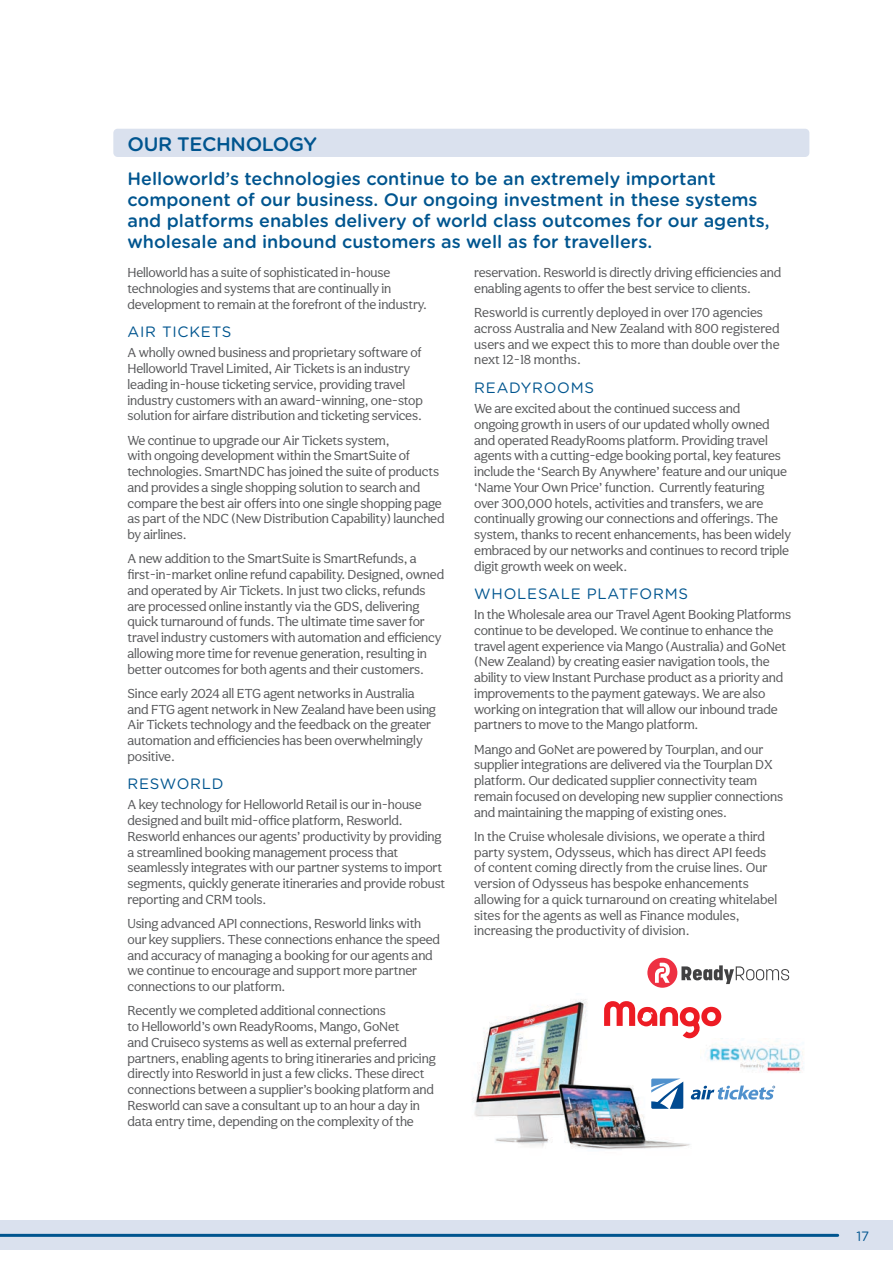
<style>
.page{position:relative;width:893px;height:1263px;background:#fff}
.page>*{position:absolute;margin:0;border:0;box-sizing:border-box;transform-origin:0 0}
.Quote_Large{font:500 19.5px "Gotham Rounded";letter-spacing:-.02em;color:#00558f}
.Quote_Large-2{font:500 18px/21px "Gotham Rounded";color:#00558f}
.Subhead_Small_Blue{font:15px "Gotham Rounded";letter-spacing:.05em;color:#00558f}
.Main_Body{font:13.5px/15.8px "Aesthet Nova";letter-spacing:-.01em;color:#58595b}
.t1{font:13.5px "Gotham Rounded";color:#00558f}
</style>
<div class="page">
<div style="left:0;top:1220px;width:893px;height:30px;background:#dae1ee"></div>
<hr style="left:0;top:1234px;width:838px;height:3px;background:#00558f">
<div style="left:113px;top:129px;width:696px;height:28px;background:#dae1ee;border-radius:4px"></div>
<img style="left:472px;top:999px;width:220px;height:151px">
<svg style="left:604px;top:1001px;width:117px;height:37px"></svg>
<svg style="left:681px;top:965px;width:108px;height:19px"></svg>
<div style="left:647px;top:958px;width:30px;height:30px;background:#ee3042;border-radius:50%"></div>
<svg style="left:655px;top:963px;width:15px;height:20px"></svg>
<img style="left:705px;top:1038px;width:99px;height:35px">
<div style="left:647px;top:1075px;width:131px;height:37px;background:#fff"></div>
<svg style="left:651px;top:1078px;width:32px;height:31px"></svg>
<svg style="left:691px;top:1085px;width:84px;height:14px"></svg>
<p class="Quote_Large" style="left:128px;top:130px;width:191px">OUR TECHNOLOGY</p>
<p class="Quote_Large-2" style="left:128px;top:167px;width:644px">Helloworld’s technologies continue to be an extremely important component of our business. Our ongoing investment in these systems and platforms enables delivery of world class outcomes for our agents, wholesale and inbound customers as well as for travellers.</p>
<p class="Main_Body" style="left:128px;top:265px;width:301px">Helloworld has a suite of sophisticated in-house technologies and systems that are continually in development to remain at the forefront of the industry.</p>
<p class="Subhead_Small_Blue" style="left:128px;top:322px;width:105px">AIR TICKETS</p>
<p class="Main_Body" style="left:128px;top:345px;width:297px">A wholly owned business and proprietary software of Helloworld Travel Limited, Air Tickets is an industry leading in-house ticketing service, providing travel industry customers with an award-winning, one-stop solution for airfare distribution and ticketing services.</p>
<p class="Main_Body" style="left:128px;top:432px;width:318px">We continue to upgrade our Air Tickets system,<br>with ongoing development within the SmartSuite of technologies. SmartNDC has joined the suite of products and provides a single shopping solution to search and compare the best air offers into one single shopping page as part of the NDC (New Distribution Capability) launched by airlines.</p>
<p class="Main_Body" style="left:128px;top:551px;width:318px">A new addition to the SmartSuite is SmartRefunds, a first-in-market online refund capability. Designed, owned and operated by Air Tickets. In just two clicks, refunds are processed online instantly via the GDS, delivering quick turnaround of funds. The ultimate time saver for travel industry customers with automation and efficiency allowing more time for revenue generation, resulting in better outcomes for both agents and their customers.</p>
<p class="Main_Body" style="left:128px;top:685px;width:310px">Since early 2024 all ETG agent networks in Australia and FTG agent network in New Zealand have been using Air Tickets technology and the feedback on the greater automation and efficiencies has been overwhelmingly positive.</p>
<p class="Subhead_Small_Blue" style="left:128px;top:774px;width:98px">RESWORLD</p>
<p class="Main_Body" style="left:128px;top:797px;width:319px">A key technology for Helloworld Retail is our in-house designed and built mid-office platform, Resworld.<br>Resworld enhances our agents’ productivity by providing a streamlined booking management process that seamlessly integrates with our partner systems to import segments, quickly generate itineraries and provide robust reporting and CRM tools.</p>
<p class="Main_Body" style="left:128px;top:915px;width:314px">Using advanced API connections, Resworld links with our key suppliers. These connections enhance the speed and accuracy of managing a booking for our agents and we continue to encourage and support more partner connections to our platform.</p>
<p class="Main_Body" style="left:128px;top:1003px;width:310px">Recently we completed additional connections<br>to Helloworld’s own ReadyRooms, Mango, GoNet<br>and Cruiseco systems as well as external preferred partners, enabling agents to bring itineraries and pricing directly into Resworld in just a few clicks. These direct connections between a supplier’s booking platform and Resworld can save a consultant up to an hour a day in data entry time, depending on the complexity of the</p>
<p class="Main_Body" style="left:474px;top:265px;width:308px">reservation. Resworld is directly driving efficiencies and enabling agents to offer the best service to clients.</p>
<p class="Main_Body" style="left:474px;top:305px;width:307px">Resworld is currently deployed in over 170 agencies across Australia and New Zealand with 800 registered users and we expect this to more than double over the next 12-18 months.</p>
<p class="Subhead_Small_Blue" style="left:474px;top:377px;width:121px">READYROOMS</p>
<p class="Main_Body" style="left:474px;top:400px;width:318px">We are excited about the continued success and<br>ongoing growth in users of our updated wholly owned and operated ReadyRooms platform. Providing travel agents with a cutting-edge booking portal, key features include the ‘Search By Anywhere’ feature and our unique ‘Name Your Own Price’ function. Currently featuring over 300,000 hotels, activities and transfers, we are continually growing our connections and offerings. The system, thanks to recent enhancements, has been widely embraced by our networks and continues to record triple digit growth week on week.</p>
<p class="Subhead_Small_Blue" style="left:474px;top:583px;width:215px">WHOLESALE PLATFORMS</p>
<p class="Main_Body" style="left:474px;top:606px;width:318px">In the Wholesale area our Travel Agent Booking Platforms continue to be developed. We continue to enhance the travel agent experience via Mango (Australia) and GoNet (New Zealand) by creating easier navigation tools, the ability to view Instant Purchase product as a priority and improvements to the payment gateways. We are also working on integration that will allow our inbound trade partners to move to the Mango platform.</p>
<p class="Main_Body" style="left:474px;top:741px;width:310px">Mango and GoNet are powered by Tourplan, and our supplier integrations are delivered via the Tourplan DX platform. Our dedicated supplier connectivity team remain focused on developing new supplier connections and maintaining the mapping of existing ones.</p>
<p class="Main_Body" style="left:474px;top:828px;width:304px">In the Cruise wholesale divisions, we operate a third party system, Odysseus, which has direct API feeds of content coming directly from the cruise lines. Our version of Odysseus has bespoke enhancements allowing for a quick turnaround on creating whitelabel sites for the agents as well as Finance modules, increasing the productivity of division.</p>
<p class="t1" style="left:856px;top:1227px;width:14px">17</p>
</div>
